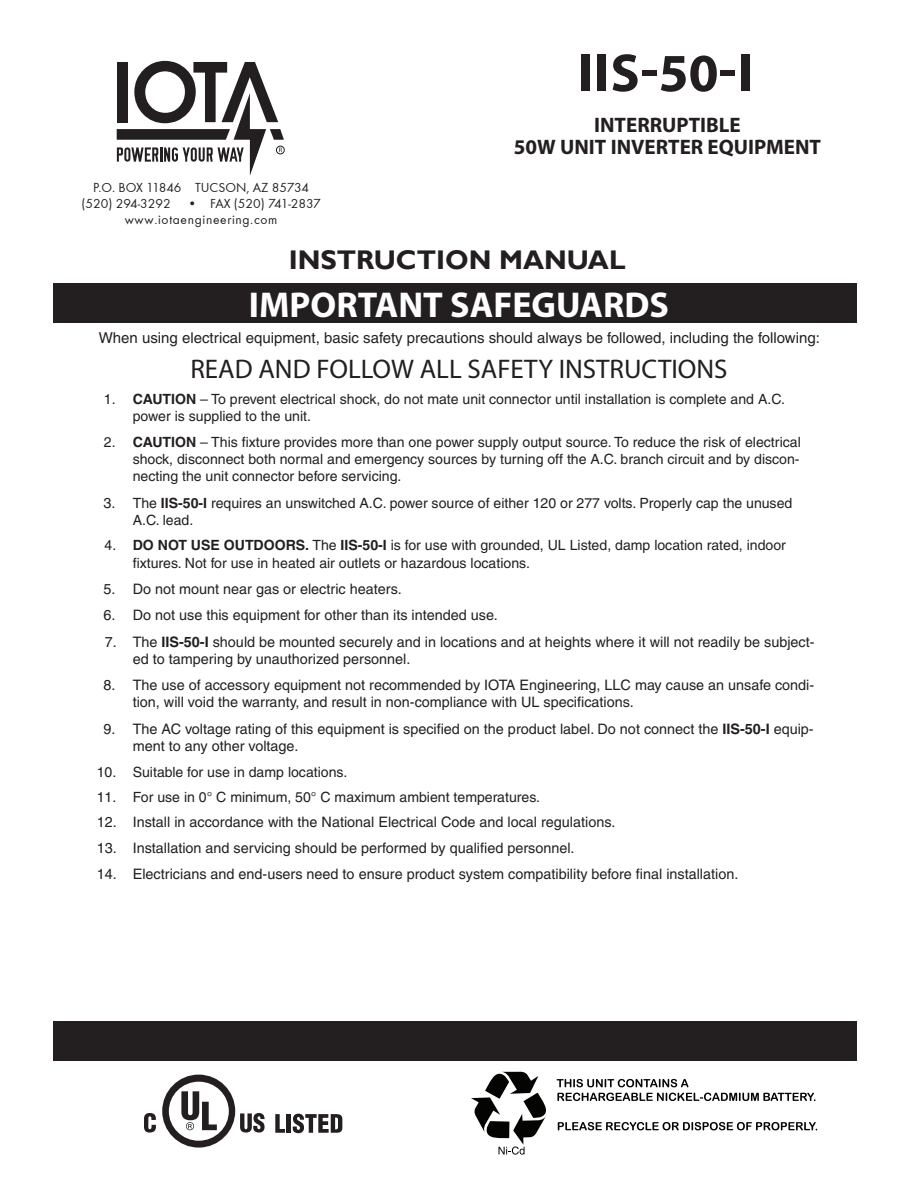
<style>
.page{position:relative;width:918px;height:1188px;background:#fff}
.page>*{position:absolute;margin:0;border:0;box-sizing:border-box;transform-origin:0 0}
.Product_Name_2{font:700 54px "Myriad Pro";color:#231f20}
.Headline{font:700 36px "Myriad Pro";color:#fff}
.Subhead_1{font:27px "Myriad Pro";color:#231f20}
.Headline-2{font:700 27px "Gill Sans";color:#231f20}
.Headline-3{font:700 21px/22.5px "Myriad Pro";color:#231f20;text-align:center}
.Body_text{font:15px "Helvetica";color:#231f20}
.Hanging_indent{font:14.4px/17.2px "Helvetica";color:#231f20}
.Hanging_indent-2{font:14.1px/17px "Helvetica";color:#231f20}
.Subhead_2{font:13.5px "Futura";color:#231f20}
.Subhead_2-2{font:13.5px "Futura";letter-spacing:.05em;color:#231f20}
.s1{font-weight:700}
.s2{font-size:14.4px}
</style>
<div class="page">
<div style="left:53px;top:1021px;width:803px;height:39px;background:#231f20"></div>
<div style="left:53px;top:284px;width:803px;height:39px;background:#231f20"></div>
<div style="left:276px;top:146px;width:9px;height:8px;border:1px solid #231f20;border-radius:50%"></div>
<svg style="left:117px;top:61px;width:167px;height:115px"></svg>
<svg style="left:471px;top:1072px;width:75px;height:83px"></svg>
<svg style="left:557px;top:1079px;width:131px;height:8px"></svg>
<svg style="left:557px;top:1093px;width:259px;height:8px"></svg>
<svg style="left:558px;top:1122px;width:259px;height:8px"></svg>
<svg style="left:275px;top:1114px;width:10px;height:19px"></svg>
<hr style="left:287px;top:1114px;width:4px;height:19px;background:#231f20">
<svg style="left:293px;top:1114px;width:49px;height:19px"></svg>
<svg style="left:144px;top:1113px;width:12px;height:20px"></svg>
<svg style="left:162px;top:1075px;width:103px;height:73px"></svg>
<p class="Subhead_2" style="left:93px;top:180px;width:217px">P.O. BOX 11846 TUCSON, AZ 85734</p>
<p class="Subhead_2" style="left:81px;top:196px;width:241px">(520) 294-3292 • FAX (520) 741-2837</p>
<p class="Subhead_2-2" style="left:125px;top:212px;width:154px">www.iotaengineering.com</p>
<p class="Product_Name_2" style="left:578px;top:38px;width:177px">IIS-50-I</p>
<p class="Headline-3" style="left:514px;top:113px;width:309px">INTERRUPTIBLE<br>50W UNIT INVERTER EQUIPMENT</p>
<p class="Headline-2" style="left:289px;top:244px;width:338px">INSTRUCTION MANUAL</p>
<p class="Headline" style="left:249px;top:281px;width:422px">IMPORTANT SAFEGUARDS</p>
<p class="Body_text" style="left:99px;top:329px;width:723px">When using electrical equipment, basic safety precautions should always be followed, including the following:</p>
<p class="Subhead_1" style="left:190px;top:352px;width:539px">READ AND FOLLOW ALL SAFETY INSTRUCTIONS</p>
<p class="Hanging_indent-2" style="left:133px;top:391px;width:654px;text-indent:-29px">1. <span class="s1">CAUTION</span> – To prevent electrical shock, do not mate unit connector until installation is complete and A.C. power is supplied to the unit.</p>
<p class="Hanging_indent-2" style="left:133px;top:434px;width:670px;text-align:justify;text-indent:-29px">2. <span class="s1">CAUTION</span> – This fixture provides more than one power supply output source. To reduce the risk of electrical shock, disconnect both normal and emergency sources by turning off the A.C. branch circuit and by discon&shy;necting the unit connector before servicing.</p>
<p class="Hanging_indent-2" style="left:133px;top:494px;width:661px;text-indent:-29px"><span class="s2">3.</span> The <span class="s1">IIS-50-I</span> requires an unswitched A.C. power source of either 120 or 277 volts. Properly cap the unused<br>A.C. lead.</p>
<p class="Hanging_indent-2" style="left:133px;top:537px;width:655px;text-indent:-28px">4. <span class="s1">DO NOT USE OUTDOORS.</span> The <span class="s1">IIS-50-I</span> is for use with grounded, UL Listed, damp location rated, indoor fixtures. Not for use in heated air outlets or hazardous locations.</p>
<p class="Hanging_indent" style="left:104px;top:580px;width:300px">5. Do not mount near gas or electric heaters.</p>
<p class="Hanging_indent" style="left:104px;top:607px;width:396px">6. Do not use this equipment for other than its intended use.</p>
<p class="Hanging_indent" style="left:133px;top:633px;width:683px;text-indent:-28px">7. The <span class="s1">IIS-50-I</span> should be mounted securely and in locations and at heights where it will not readily be subject&shy;ed to tampering by unauthorized personnel.</p>
<p class="Hanging_indent" style="left:133px;top:676px;width:683px;text-indent:-29px">8. The use of accessory equipment not recommended by IOTA Engineering, LLC may cause an unsafe condi&shy;tion, will void the warranty, and result in non-compliance with UL specifications.</p>
<p class="Hanging_indent" style="left:133px;top:720px;width:682px;text-indent:-29px">9. The AC voltage rating of this equipment is specified on the product label. Do not connect the <span class="s1">IIS-50-I</span> equip&shy;ment to any other voltage.</p>
<p class="Hanging_indent-2" style="left:97px;top:764px;width:252px">10. Suitable for use in damp locations.</p>
<p class="Hanging_indent-2" style="left:97px;top:789px;width:445px">11. For use in 0° C minimum, 50° C maximum ambient temperatures.</p>
<p class="Hanging_indent" style="left:97px;top:813px;width:520px">12. Install in accordance with the National Electrical Code and local regulations.</p>
<p class="Hanging_indent" style="left:97px;top:839px;width:479px">13. Installation and servicing should be performed by qualified personnel.</p>
<p class="Hanging_indent" style="left:97px;top:866px;width:643px">14. Electricians and end-users need to ensure product system compatibility before final installation.</p>
</div>
